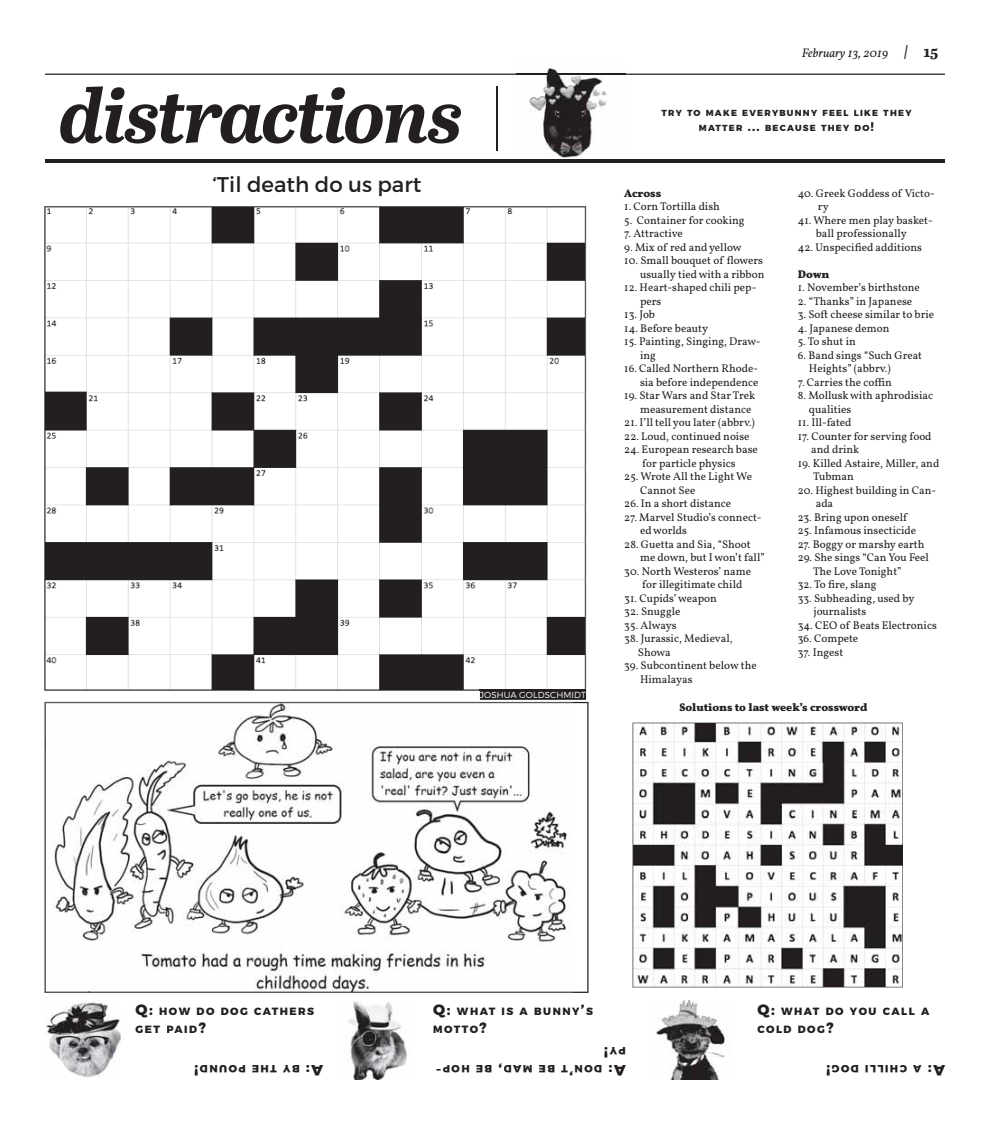
<style>
.page{position:relative;width:990px;height:1125px;background:#fff}
.page>*{position:absolute;margin:0;border:0;box-sizing:border-box;transform-origin:0 0}
.t1{font:italic 700 75px "Abril Text";letter-spacing:-.025em;color:#231f20}
.t2{font:21.25px "Montserrat";color:#231f20}
.t3{font:800 15px "Montserrat";color:#231f20}
.t4{font:italic 12.5px "Vollkorn";color:#231f20}
.t5{font:11.25px/13.5px "Vollkorn";color:#231f20}
.t6{font:700 11.25px "Vollkorn";color:#231f20}
.t7{font:800 10.5px/18px "Montserrat";letter-spacing:.145em;color:#231f20}
.t8{font:800 8.75px/15px "Montserrat";letter-spacing:.145em;color:#231f20;text-align:center}
.t9{font:300 8.75px "Montserrat";letter-spacing:.01em;color:#fff}
.s1{font-family:"Abril Text";font-weight:700;font-size:15px}
.s2{font-family:"Abril Text";font-weight:700;font-style:normal;font-size:15px}
.s3{font-size:12.5px}
.s4{font-size:15px}
.s5{font-size:10.5px}
</style>
<div class="page">
<hr style="left:496px;top:87px;width:1px;height:64px;background:#231f20">
<hr style="left:45px;top:159px;width:900px;height:4px;background:#231f20">
<hr style="left:625px;top:74px;width:320px;height:1px;background:#231f20">
<hr style="left:45px;top:74px;width:471px;height:1px;background:#231f20">
<img style="left:45px;top:207px;width:540px;height:483px">
<img style="left:633px;top:723px;width:270px;height:264px">
<svg style="left:45px;top:702px;width:544px;height:291px"></svg>
<img style="left:45px;top:703px;width:528px;height:41px">
<img style="left:45px;top:743px;width:44px;height:249px">
<img style="left:88px;top:990px;width:485px;height:2px">
<img style="left:656px;top:1001px;width:70px;height:79px">
<img style="left:348px;top:1001px;width:59px;height:79px">
<img style="left:45px;top:1002px;width:76px;height:76px">
<div style="left:480px;top:691px;width:106px;height:9px;background:#231f20"></div>
<img style="left:480px;top:690px;width:105px;height:1px">
<img style="left:516px;top:68px;width:109px;height:90px">
<img style="left:516px;top:74px;width:109px;height:1px">
<p class="t1" style="left:60px;top:73px;width:405px">distractions</p>
<p class="t2" style="left:212px;top:173px;width:210px">‘Til death do us part</p>
<p class="t9" style="left:480px;top:690px;width:108px">JOSHUA GOLDSCHMIDT</p>
<p class="t4" style="left:802px;top:45px;width:138px">February 13, 2019 <span class="s1">|</span> <span class="s2">15</span></p>
<p class="t8" style="left:661px;top:105px;width:252px">TRY TO MAKE EVERYBUNNY FEEL LIKE THEY<br>MATTER <span class="s3">...</span> BECAUSE THEY DO<span class="s3">!</span></p>
<p class="t6" style="left:624px;top:187px;width:38px">Across</p>
<p class="t5" style="left:624px;top:201px;width:97px">1. Corn Tortilla dish</p>
<p class="t5" style="left:624px;top:215px;width:122px">5. Container for cooking</p>
<p class="t5" style="left:624px;top:228px;width:60px">7. Attractive</p>
<p class="t5" style="left:624px;top:242px;width:119px">9. Mix of red and yellow</p>
<p class="t5" style="left:624px;top:255px;width:142px;text-align:right">10. Small bouquet of flowers usually tied with a ribbon</p>
<p class="t5" style="left:640px;top:282px;width:118px;text-indent:-16px">12. Heart-shaped chili pep&shy;pers</p>
<p class="t5" style="left:624px;top:309px;width:32px">13. Job</p>
<p class="t5" style="left:624px;top:323px;width:85px">14. Before beauty</p>
<p class="t5" style="left:640px;top:336px;width:122px;text-indent:-16px">15. Painting, Singing, Draw&shy;ing</p>
<p class="t5" style="left:624px;top:363px;width:136px;text-align:right">16. Called Northern Rhode&shy;sia before independence</p>
<p class="t5" style="left:640px;top:390px;width:117px;text-indent:-16px">19. Star Wars and Star Trek measurement distance</p>
<p class="t5" style="left:624px;top:417px;width:132px">21. I’ll tell you later (abbrv.)</p>
<p class="t5" style="left:624px;top:431px;width:127px">22. Loud, continued noise</p>
<p class="t5" style="left:624px;top:444px;width:135px;text-align:center">24. European research base for particle physics</p>
<p class="t5" style="left:640px;top:471px;width:113px;text-indent:-16px">25. Wrote All the Light We<br>Cannot See</p>
<p class="t5" style="left:624px;top:498px;width:108px">26. In a short distance</p>
<p class="t5" style="left:640px;top:512px;width:123px;text-indent:-16px">27. Marvel Studio’s connect&shy;edworlds</p>
<p class="t5" style="left:640px;top:539px;width:126px;text-indent:-16px">28. Guetta and Sia, “Shoot me down, but I won’t fall”</p>
<p class="t5" style="left:642px;top:566px;width:110px;text-indent:-18px">30. North Westeros’ name for illegitimate child</p>
<p class="t5" style="left:624px;top:593px;width:94px">31. Cupids’ weapon</p>
<p class="t5" style="left:624px;top:606px;width:58px">32. Snuggle</p>
<p class="t5" style="left:624px;top:620px;width:54px">35. Always</p>
<p class="t5" style="left:638px;top:633px;width:96px;text-indent:-13px">38. Jurassic, Medieval,<br>Showa</p>
<p class="t5" style="left:640px;top:660px;width:118px;text-indent:-16px">39. Subcontinent below the<br>Himalayas</p>
<p class="t5" style="left:818px;top:188px;width:118px;text-indent:-20px">40. Greek Goddess of Victo&shy;ry</p>
<p class="t5" style="left:816px;top:215px;width:118px;text-indent:-18px">41. Where men play basket&shy;ball professionally</p>
<p class="t5" style="left:798px;top:242px;width:126px">42. Unspecified additions</p>
<p class="t6" style="left:798px;top:268px;width:33px">Down</p>
<p class="t5" style="left:798px;top:282px;width:124px">1. November’s birthstone</p>
<p class="t5" style="left:798px;top:296px;width:116px">2. “Thanks” in Japanese</p>
<p class="t5" style="left:798px;top:309px;width:138px">3. Soft cheese similar to brie</p>
<p class="t5" style="left:798px;top:323px;width:93px">4. Japanese demon</p>
<p class="t5" style="left:798px;top:336px;width:60px">5. To shut in</p>
<p class="t5" style="left:809px;top:350px;width:115px;text-indent:-11px">6. Band sings “Such Great<br>Heights” (abbrv.)</p>
<p class="t5" style="left:798px;top:377px;width:96px">7. Carries the coffin</p>
<p class="t5" style="left:809px;top:390px;width:126px;text-indent:-11px">8. Mollusk with aphrodisiac qualities</p>
<p class="t5" style="left:798px;top:417px;width:55px">11. Ill-fated</p>
<p class="t5" style="left:811px;top:431px;width:122px;text-indent:-13px">17. Counter for serving food and drink</p>
<p class="t5" style="left:813px;top:458px;width:128px;text-indent:-15px">19. Killed Astaire, Miller, and<br>Tubman</p>
<p class="t5" style="left:816px;top:485px;width:122px;text-indent:-18px">20. Highest building in Can&shy;ada</p>
<p class="t5" style="left:798px;top:512px;width:111px">23. Bring upon oneself</p>
<p class="t5" style="left:798px;top:525px;width:120px">25. Infamous insecticide</p>
<p class="t5" style="left:798px;top:539px;width:128px">27. Boggy or marshy earth</p>
<p class="t5" style="left:813px;top:552px;width:117px;text-indent:-15px">29. She sings “Can You Feel<br>The Love Tonight”</p>
<p class="t5" style="left:798px;top:579px;width:80px">32. To fire, slang</p>
<p class="t5" style="left:813px;top:593px;width:103px;text-indent:-16px">33. Subheading, used by journalists</p>
<p class="t5" style="left:798px;top:620px;width:141px">34. CEO of Beats Electronics</p>
<p class="t5" style="left:798px;top:633px;width:62px">36. Compete</p>
<p class="t5" style="left:798px;top:647px;width:47px">37. Ingest</p>
<p class="t6" style="left:679px;top:701px;width:189px">Solutions to last week’s crossword</p>
<p class="t7" style="left:136px;top:1002px;width:180px"><span class="s4">Q:</span> HOW DO DOG CATHERS<br>GET PAID<span class="s4">?</span></p>
<p class="t7" style="left:433px;top:1002px;width:161px"><span class="s4">Q:</span> WHAT IS A BUNNY<span class="s4">’</span>S<br>MOTTO<span class="s4">?</span></p>
<p class="t7" style="left:758px;top:1002px;width:173px"><span class="s4">Q:</span> WHAT DO YOU CALL A<br>COLD DOG<span class="s4">?</span></p>
<p class="t3" style="left:198px;top:1079px;width:6px;rotate:-180deg">!</p>
<p class="t7" style="left:246px;top:1078px;width:47px;rotate:-180deg">POUND</p>
<p class="t7" style="left:277px;top:1078px;width:26px;rotate:-180deg">THE</p>
<p class="t7" style="left:300px;top:1078px;width:18px;rotate:-180deg">BY</p>
<p class="t3" style="left:323px;top:1079px;width:19px;rotate:-180deg">A:</p>
<p class="t3" style="left:450px;top:1079px;width:16px;rotate:-180deg">-<span class="s5">P</span></p>
<p class="t7" style="left:470px;top:1078px;width:20px;rotate:-180deg">HO</p>
<p class="t7" style="left:492px;top:1078px;width:18px;rotate:-180deg">BE</p>
<p class="t3" style="left:502px;top:1079px;width:5px;rotate:-180deg">,</p>
<p class="t7" style="left:533px;top:1078px;width:30px;rotate:-180deg">MAD</p>
<p class="t7" style="left:555px;top:1078px;width:18px;rotate:-180deg">BE</p>
<p class="t7" style="left:602px;top:1078px;width:42px;rotate:-180deg">DON T<span class="s4">’</span></p>
<p class="t3" style="left:626px;top:1079px;width:19px;rotate:-180deg">A:</p>
<p class="t3" style="left:830px;top:1079px;width:6px;rotate:-180deg">!</p>
<p class="t7" style="left:907px;top:1078px;width:77px;rotate:-180deg">CHILLI DOG</p>
<p class="t7" style="left:922px;top:1078px;width:10px;rotate:-180deg">A</p>
<p class="t3" style="left:945px;top:1079px;width:19px;rotate:-180deg">A:</p>
<p class="t3" style="left:608px;top:1061px;width:6px;rotate:-180deg">!</p>
<p class="t7" style="left:626px;top:1060px;width:18px;rotate:-180deg">PY</p>
</div>
